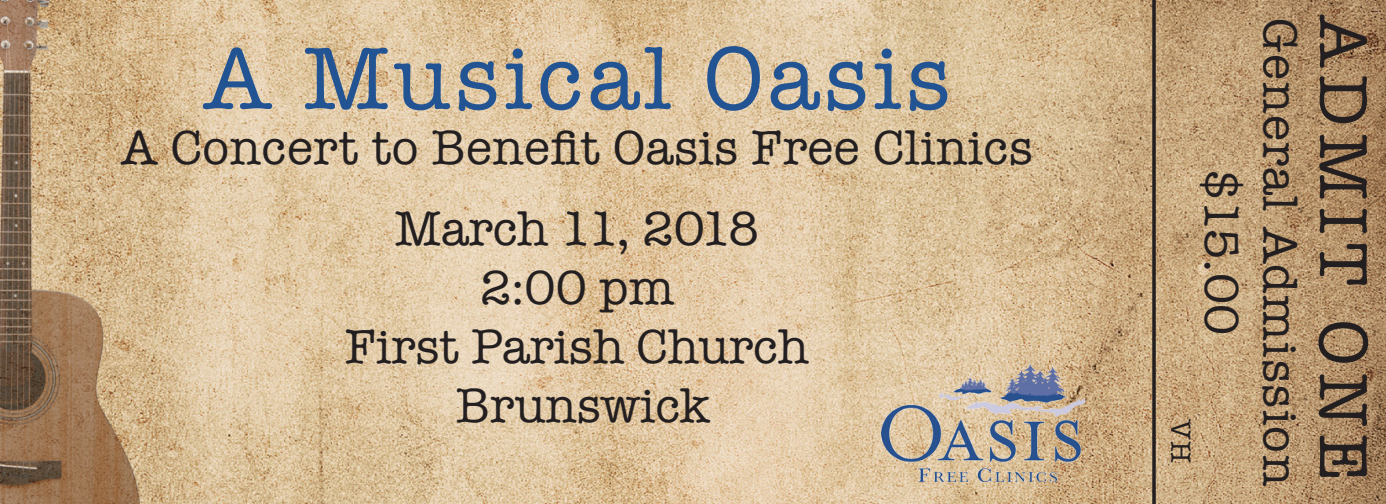
<style>
.page{position:relative;width:1386px;height:504px;background:#fff}
.page>*{position:absolute;margin:0;border:0;box-sizing:border-box;transform-origin:0 0}
.t1{font:91px "American Typewriter";letter-spacing:.05em;color:#225393}
.t2{font:70px "American Typewriter";letter-spacing:.11em;color:#231f20}
.t3{font:49px "American Typewriter";letter-spacing:.01em;color:#231f20}
.t4{font:49px "American Typewriter";letter-spacing:.03em;color:#231f20}
.t5{font:28px "American Typewriter";color:#231f20}
</style>
<div class="page">
<img style="left:155px;top:0;width:1231px;height:504px">
<img style="left:0;top:0;width:155px;height:504px">
<svg style="left:1152px;top:0;width:4px;height:504px;background:#37302b"></svg>
<img style="left:882px;top:363px;width:202px;height:119px">
<p class="t1" style="left:204px;top:27px;width:749px">A Musical Oasis</p>
<p class="t3" style="left:121px;top:119px;width:913px">A Concert to Benefit Oasis Free Clinics</p>
<p class="t3" style="left:395px;top:201px;width:366px">March 11, 2018</p>
<p class="t3" style="left:480px;top:260px;width:196px">2:00 pm</p>
<p class="t3" style="left:345px;top:319px;width:465px">First Parish Church</p>
<p class="t3" style="left:456px;top:377px;width:255px">Brunswick</p>
<p class="t3" style="left:1249px;top:169px;width:168px;rotate:90deg">$15.00</p>
<p class="t5" style="left:1197px;top:419px;width:45px;rotate:90deg">VH</p>
<p class="t4" style="left:1308px;top:18px;width:469px;rotate:90deg">General Admission</p>
<p class="t2" style="left:1383px;top:15px;width:468px;rotate:90deg">ADMIT ONE</p>
</div>
